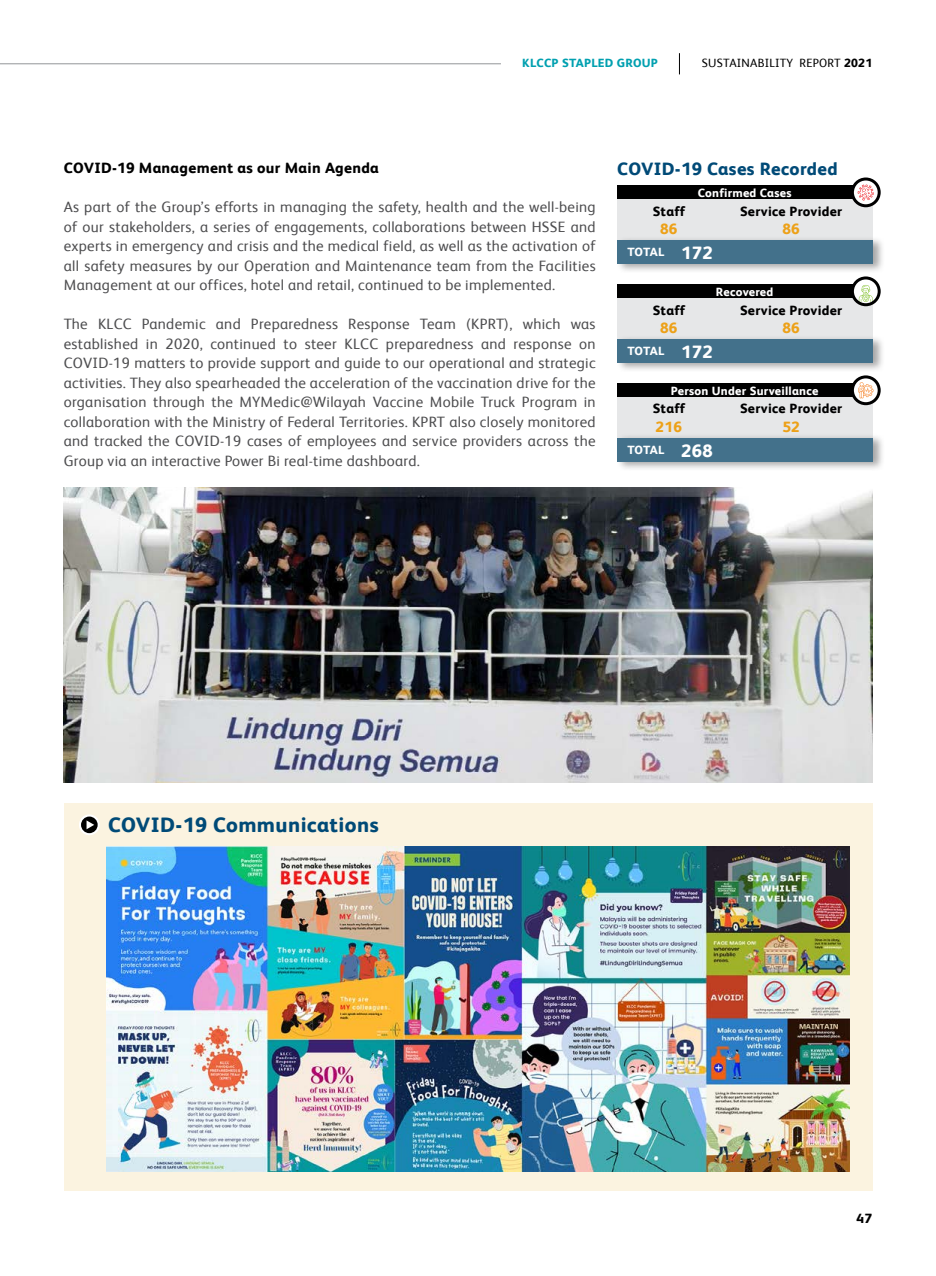
<style>
.page{position:relative;width:936px;height:1276px;background:#fff}
.page>*{position:absolute;margin:0;border:0;box-sizing:border-box;transform-origin:0 0}
.t1{font:800 21px "FS Albert Pro";letter-spacing:.02em;color:#004a77}
.t2{font:800 18px "FS Albert Pro";letter-spacing:.02em;color:#004a77}
.t3{font:15px/19.5px "FS Albert Pro";letter-spacing:.02em;color:#4d4d4f;text-align:justify}
.t4{font:800 15px "FS Albert Pro";letter-spacing:.02em;color:#000}
.t5{font:800 15px "FS Albert Pro";letter-spacing:.02em;color:#eda118}
.t6{font:800 13.5px "FS Albert Pro";letter-spacing:.02em;color:#000}
.t7{font:800 12px "FS Albert Pro";letter-spacing:.02em;color:#fff}
.t8{font:12px "FS Albert Pro";letter-spacing:.02em;color:#000}
.t9{font:800 12px "FS Albert Pro";letter-spacing:.02em;color:#00a0b0}
.s1{font-weight:800}
.s2{font-size:18px}
</style>
<div class="page">
<hr style="left:0;top:64px;width:501px;height:1px;background:#939598">
<svg style="left:679px;top:53px;width:1px;height:21px"></svg>
<div style="left:617px;top:186px;width:255px;height:78px;background:#e6e7e8"></div>
<div style="left:617px;top:186px;width:255px;height:13px;background:#000"></div>
<div style="left:615px;top:235px;width:269px;height:39px;background:#000;opacity:.35"></div>
<div style="left:617px;top:240px;width:255px;height:24px;background:#43718b"></div>
<svg style="left:852px;top:179px;width:27px;height:27px"></svg>
<svg style="left:857px;top:185px;width:16px;height:15px"></svg>
<div style="left:850px;top:177px;width:30px;height:30px;border:3px solid #000;border-radius:50%"></div>
<div style="left:64px;top:803px;width:808px;height:388px;background:#fbf3e0"></div>
<svg style="left:79px;top:814px;width:21px;height:21px"></svg>
<div style="left:81px;top:816px;width:17px;height:17px;background:#000;border-radius:50%"></div>
<svg style="left:86px;top:820px;width:8px;height:9px"></svg>
<img style="left:64px;top:487px;width:808px;height:295px">
<img style="left:106px;top:846px;width:743px;height:325px">
<div style="left:617px;top:285px;width:255px;height:78px;background:#e6e7e8"></div>
<div style="left:617px;top:285px;width:255px;height:13px;background:#000"></div>
<div style="left:615px;top:334px;width:269px;height:38px;background:#000;opacity:.35"></div>
<div style="left:617px;top:339px;width:255px;height:24px;background:#43718b"></div>
<svg style="left:852px;top:278px;width:27px;height:27px"></svg>
<svg style="left:858px;top:285px;width:14px;height:17px"></svg>
<div style="left:850px;top:276px;width:30px;height:30px;border:3px solid #000;border-radius:50%"></div>
<div style="left:617px;top:384px;width:255px;height:77px;background:#e6e7e8"></div>
<div style="left:617px;top:384px;width:255px;height:13px;background:#000"></div>
<div style="left:615px;top:433px;width:269px;height:38px;background:#000;opacity:.35"></div>
<div style="left:617px;top:438px;width:255px;height:23px;background:#43718b"></div>
<svg style="left:852px;top:377px;width:27px;height:27px"></svg>
<svg style="left:858px;top:382px;width:15px;height:16px"></svg>
<div style="left:850px;top:375px;width:30px;height:30px;border:3px solid #000;border-radius:50%"></div>
<p class="t9" style="left:522px;top:53px;width:137px">KLCCP STAPLED GROUP</p>
<p class="t8" style="left:702px;top:54px;width:172px">SUSTAINABILITY REPORT <span class="s1">2021</span></p>
<p class="t4" style="left:64px;top:156px;width:316px">COVID-19 Management as our Main Agenda</p>
<p class="t3" style="left:64px;top:196px;width:533px">As part of the Group’s efforts in managing the safety, health and the well-being of our stakeholders, a series of engagements, collaborations between HSSE and experts in emergency and crisis and the medical field, as well as the activation of all safety measures by our Operation and Maintenance team from the Facilities Management at our offices, hotel and retail, continued to be implemented.</p>
<p class="t3" style="left:64px;top:313px;width:533px">The KLCC Pandemic and Preparedness Response Team (KPRT), which was established in 2020, continued to steer KLCC preparedness and response on COVID-19 matters to provide support and guide to our operational and strategic activities. They also spearheaded the acceleration of the vaccination drive for the organisation through the MYMedic@Wilayah Vaccine Mobile Truck Program in collaboration with the Ministry of Federal Territories. KPRT also closely monitored and tracked the COVID-19 cases of employees and service providers across the Group via an interactive Power Bi real-time dashboard.</p>
<p class="t2" style="left:617px;top:155px;width:222px">COVID-19 Cases Recorded</p>
<p class="t6" style="left:652px;top:200px;width:34px">Staff</p>
<p class="t5" style="left:660px;top:217px;width:19px">86</p>
<p class="t7" style="left:697px;top:183px;width:95px">Confirmed Cases</p>
<p class="t6" style="left:740px;top:200px;width:104px">Service Provider</p>
<p class="t5" style="left:782px;top:217px;width:19px">86</p>
<p class="t7" style="left:627px;top:243px;width:87px">TOTAL <span class="s2">172</span></p>
<p class="t6" style="left:652px;top:299px;width:34px">Staff</p>
<p class="t5" style="left:660px;top:316px;width:19px">86</p>
<p class="t7" style="left:715px;top:282px;width:59px">Recovered</p>
<p class="t6" style="left:740px;top:299px;width:104px">Service Provider</p>
<p class="t5" style="left:782px;top:316px;width:19px">86</p>
<p class="t7" style="left:627px;top:342px;width:87px">TOTAL <span class="s2">172</span></p>
<p class="t7" style="left:670px;top:381px;width:149px">Person Under Surveillance</p>
<p class="t6" style="left:652px;top:398px;width:34px">Staff</p>
<p class="t5" style="left:655px;top:415px;width:28px">216</p>
<p class="t7" style="left:627px;top:441px;width:87px">TOTAL <span class="s2">268</span></p>
<p class="t6" style="left:740px;top:398px;width:104px">Service Provider</p>
<p class="t5" style="left:782px;top:415px;width:19px">52</p>
<h1 class="t1" style="left:108px;top:808px;width:272px">COVID-19 Communications</h1>
<p class="t6" style="left:856px;top:1207px;width:17px">47</p>
</div>
